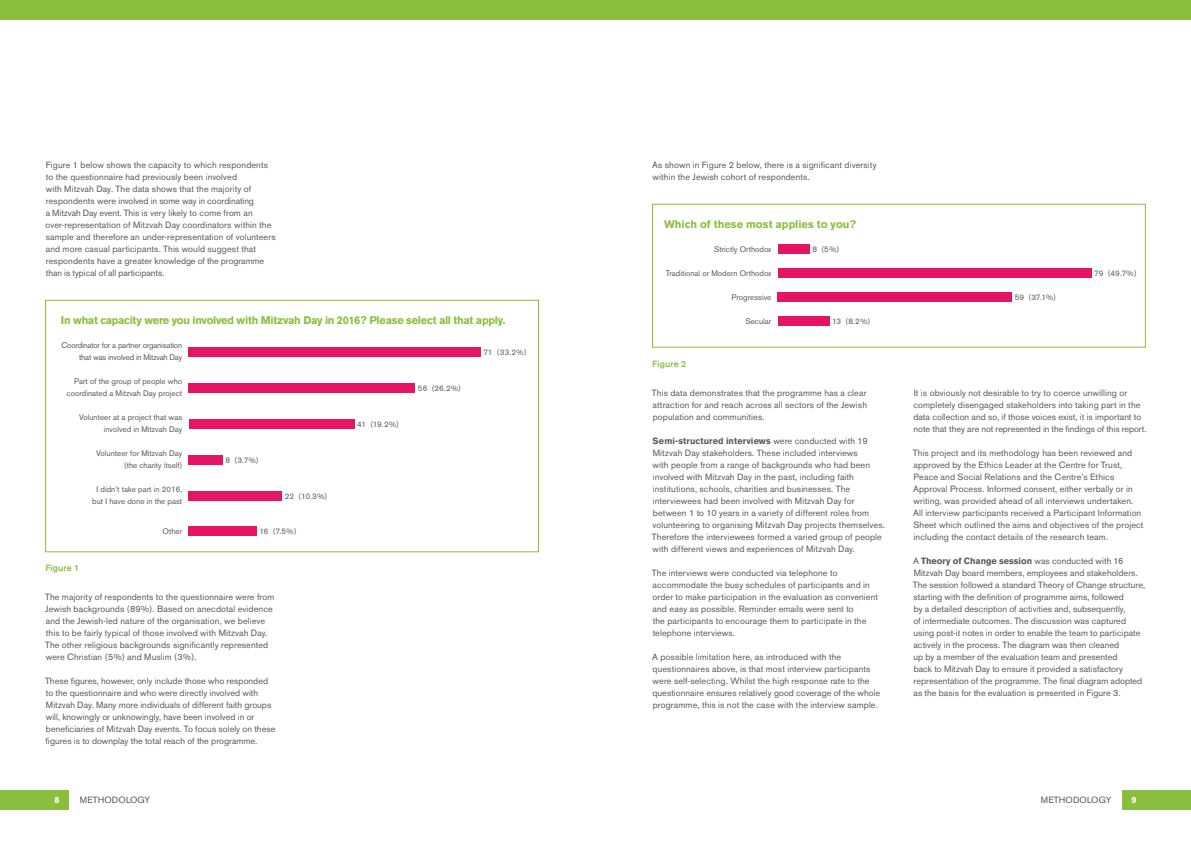
<style>
.page{position:relative;width:1191px;height:842px;background:#fff}
.page>*{position:absolute;margin:0;border:0;box-sizing:border-box;transform-origin:0 0}
.t1{font:700 11px "Akzidenz Grotesk BE";letter-spacing:-.02em;color:#8bbe3f}
.t2{font:700 11px "Akzidenz Grotesk BE";color:#8bbe3f}
.t3{font:9px/12px "Akzidenz Grotesk BE";letter-spacing:.01em;color:#58595b}
.t4{font:500 9px "Akzidenz Grotesk BE";letter-spacing:.01em;color:#8bbe3f}
.t5{font:700 9px "Akzidenz Grotesk BE";color:#fff}
.t6{font:8px/12px "Akzidenz Grotesk BE";color:#58595b;text-align:right}
.t7{font:8px/12px "Akzidenz Grotesk BE";letter-spacing:-.025em;color:#58595b;text-align:right}
.s1{font-weight:700}
</style>
<div class="page">
<div style="left:0;top:790px;width:69px;height:20px;background:#8bbe3f"></div>
<div style="left:1122px;top:790px;width:69px;height:20px;background:#8bbe3f"></div>
<div style="left:0;top:0;width:1191px;height:20px;background:#8bbe3f"></div>
<div style="left:189px;top:347px;width:291px;height:10px;background:#e61563"></div>
<div style="left:189px;top:383px;width:226px;height:10px;background:#e61563"></div>
<div style="left:189px;top:419px;width:165px;height:10px;background:#e61563"></div>
<div style="left:189px;top:455px;width:34px;height:9px;background:#e61563"></div>
<div style="left:189px;top:491px;width:93px;height:9px;background:#e61563"></div>
<div style="left:189px;top:526px;width:68px;height:10px;background:#e61563"></div>
<div style="left:777px;top:268px;width:314px;height:10px;background:#e61563"></div>
<div style="left:777px;top:292px;width:235px;height:10px;background:#e61563"></div>
<div style="left:777px;top:244px;width:32px;height:10px;background:#e61563"></div>
<div style="left:777px;top:316px;width:52px;height:10px;background:#e61563"></div>
<div style="left:45px;top:300px;width:494px;height:252px;border:1px solid #8bbe3f"></div>
<div style="left:652px;top:204px;width:493px;height:143px;border:1px solid #8bbe3f"></div>
<p class="t3" style="left:46px;top:159px;width:232px">Figure 1 below shows the capacity to which respondents to the questionnaire had previously been involved<br>with Mitzvah Day. The data shows that the majority of respondents were involved in some way in coordinating<br>a Mitzvah Day event. This is very likely to come from an over-representation of Mitzvah Day coordinators within the sample and therefore an under-representation of volunteers and more casual participants. This would suggest that respondents have a greater knowledge of the programme than is typical of all participants.</p>
<p class="t1" style="left:61px;top:314px;width:446px">In what capacity were you involved with Mitzvah Day in 2016? Please select all that apply.</p>
<p class="t7" style="left:61px;top:339px;width:122px">Coordinator for a partner organisation that was involved in Mitzvah Day</p>
<p class="t6" style="left:67px;top:375px;width:117px">Part of the group of people who coordinated a Mitzvah Day project</p>
<p class="t6" style="left:79px;top:411px;width:105px">Volunteer at a project that was involved in Mitzvah Day</p>
<p class="t6" style="left:96px;top:447px;width:88px">Volunteer for Mitzvah Day (the charity itself)</p>
<p class="t6" style="left:92px;top:483px;width:92px;text-align:center">I didn’t take part in 2016, but I have done in the past</p>
<p class="t6" style="left:163px;top:525px;width:21px">Other</p>
<p class="t4" style="left:45px;top:562px;width:36px">Figure 1</p>
<p class="t6" style="left:225px;top:454px;width:35px">8 (3.7%)</p>
<p class="t6" style="left:285px;top:490px;width:44px">22 (10.3%)</p>
<p class="t6" style="left:259px;top:526px;width:39px">16 (7.5%)</p>
<p class="t3" style="left:45px;top:591px;width:231px">The majority of respondents to the questionnaire were from Jewish backgrounds (89%). Based on anecdotal evidence and the Jewish-led nature of the organisation, we believe this to be fairly typical of those involved with Mitzvah Day.<br>The other religious backgrounds significantly represented were Christian (5%) and Muslim (3%).</p>
<p class="t3" style="left:45px;top:675px;width:232px">These figures, however, only include those who responded to the questionnaire and who were directly involved with Mitzvah Day. Many more individuals of different faith groups will, knowingly or unknowingly, have been involved in or beneficiaries of Mitzvah Day events. To focus solely on these figures is to downplay the total reach of the programme.</p>
<p class="t6" style="left:357px;top:418px;width:43px">41 (19.2%)</p>
<p class="t6" style="left:418px;top:382px;width:45px">56 (26.2%)</p>
<p class="t6" style="left:483px;top:346px;width:45px">71 (33.2%)</p>
<p class="t3" style="left:652px;top:159px;width:226px">As shown in Figure 2 below, there is a significant diversity within the Jewish cohort of respondents.</p>
<p class="t2" style="left:664px;top:218px;width:193px">Which of these most applies to you?</p>
<p class="t6" style="left:714px;top:243px;width:59px">Strictly Orthodox</p>
<p class="t6" style="left:665px;top:267px;width:107px">Traditional or Modern Orthodox</p>
<p class="t6" style="left:731px;top:291px;width:41px">Progressive</p>
<p class="t6" style="left:745px;top:315px;width:28px">Secular</p>
<p class="t4" style="left:652px;top:358px;width:36px">Figure 2</p>
<p class="t6" style="left:812px;top:243px;width:28px">8 (5%)</p>
<p class="t6" style="left:832px;top:315px;width:40px">13 (8.2%)</p>
<p class="t3" style="left:652px;top:387px;width:217px;text-align:justify">This data demonstrates that the programme has a clear attraction for and reach across all sectors of the Jewish population and communities.</p>
<p class="t3" style="left:652px;top:435px;width:234px"><span class="s1">Semi-structured interviews</span> were conducted with 19<br>Mitzvah Day stakeholders. These included interviews<br>with people from a range of backgrounds who had been involved with Mitzvah Day in the past, including faith institutions, schools, charities and businesses. The interviewees had been involved with Mitzvah Day for between 1 to 10 years in a variety of different roles from volunteering to organising Mitzvah Day projects themselves.<br>Therefore the interviewees formed a varied group of people with different views and experiences of Mitzvah Day.</p>
<p class="t3" style="left:652px;top:567px;width:228px">The interviews were conducted via telephone to accommodate the busy schedules of participants and in order to make participation in the evaluation as convenient and easy as possible. Reminder emails were sent to<br>the participants to encourage them to participate in the telephone interviews.</p>
<p class="t3" style="left:652px;top:651px;width:230px">A possible limitation here, as introduced with the questionnaires above, is that most interview participants were self-selecting. Whilst the high response rate to the questionnaire ensures relatively good coverage of the whole programme, this is not the case with the interview sample.</p>
<p class="t6" style="left:1014px;top:291px;width:43px">59 (37.1%)</p>
<p class="t6" style="left:1094px;top:267px;width:44px">79 (49.7%)</p>
<p class="t3" style="left:913px;top:387px;width:235px">It is obviously not desirable to try to coerce unwilling or completely disengaged stakeholders into taking part in the data collection and so, if those voices exist, it is important to note that they are not represented in the findings of this report.</p>
<p class="t3" style="left:912px;top:447px;width:232px">This project and its methodology has been reviewed and approved by the Ethics Leader at the Centre for Trust, Peace and Social Relations and the Centre’s Ethics Approval Process. Informed consent, either verbally or in writing, was provided ahead of all interviews undertaken.<br>All interview participants received a Participant Information Sheet which outlined the aims and objectives of the project including the contact details of the research team.</p>
<p class="t3" style="left:912px;top:555px;width:234px">A <span class="s1">Theory of Change session</span> was conducted with 16<br>Mitzvah Day board members, employees and stakeholders.<br>The session followed a standard Theory of Change structure, starting with the definition of programme aims, followed<br>by a detailed description of activities and, subsequently,<br>of intermediate outcomes. The discussion was captured using post-it notes in order to enable the team to participate actively in the process. The diagram was then cleaned<br>up by a member of the evaluation team and presented<br>back to Mitzvah Day to ensure it provided a satisfactory representation of the programme. The final diagram adopted as the basis for the evaluation is presented in Figure 3.</p>
<p class="t3" style="left:80px;top:794px;width:72px">METHODOLOGY</p>
<p class="t3" style="left:1040px;top:794px;width:72px">METHODOLOGY</p>
<p class="t5" style="left:54px;top:795px;width:7px">8</p>
<p class="t5" style="left:1131px;top:795px;width:7px">9</p>
</div>
